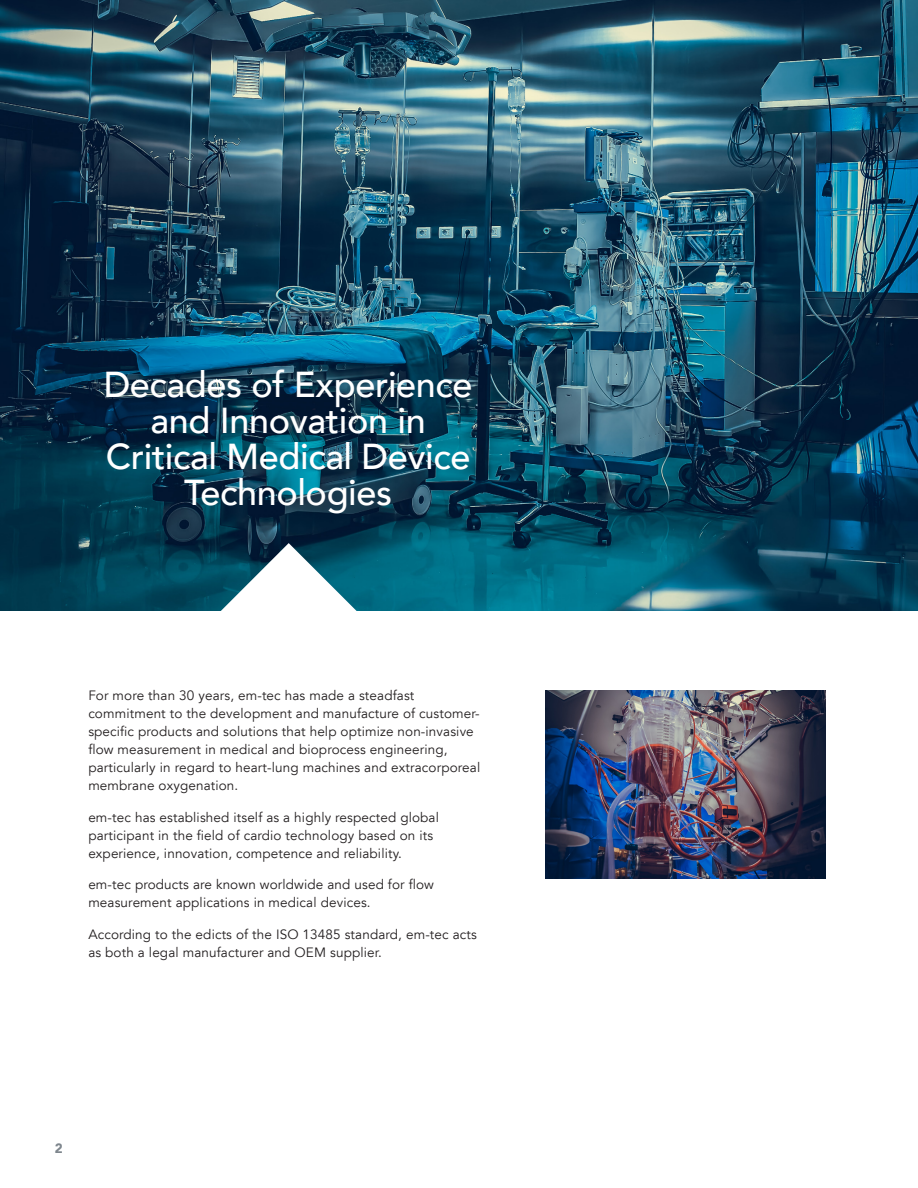
<style>
.page{position:relative;width:918px;height:1188px;background:#fff}
.page>*{position:absolute;margin:0;border:0;box-sizing:border-box;transform-origin:0 0}
.t1{font:500 36px/36px "Avenir LT";letter-spacing:-.01em;color:#fff;text-align:center}
.t2{font:13.5px/18px "Avenir LT";letter-spacing:.01em;color:#231f20}
.t3{font:900 13.5px "Avenir";color:#7e868d}
</style>
<div class="page">
<img style="left:0;top:0;width:918px;height:611px">
<svg style="left:200px;top:543px;width:180px;height:68px"></svg>
<img style="left:546px;top:690px;width:280px;height:189px">
<p class="t1" style="left:104px;top:368px;width:370px">Decades of Experience and Innovation in<br>Critical Medical Device<br>Technologies</p>
<p class="t2" style="left:88px;top:687px;width:393px">For more than 30 years, em-tec has made a steadfast commitment to the development and manufacture of customer&shy;specific products and solutions that help optimize non-invasive flow measurement in medical and bioprocess engineering, particularly in regard to heart-lung machines and extracorporeal membrane oxygenation.</p>
<p class="t2" style="left:88px;top:809px;width:352px">em-tec has established itself as a highly respected global participant in the field of cardio technology based on its experience, innovation, competence and reliability.</p>
<p class="t2" style="left:88px;top:876px;width:347px">em-tec products are known worldwide and used for flow measurement applications in medical devices.</p>
<p class="t2" style="left:88px;top:926px;width:390px">According to the edicts of the ISO 13485 standard, em-tec acts as both a legal manufacturer and OEM supplier.</p>
<p class="t3" style="left:55px;top:1137px;width:9px">2</p>
</div>
